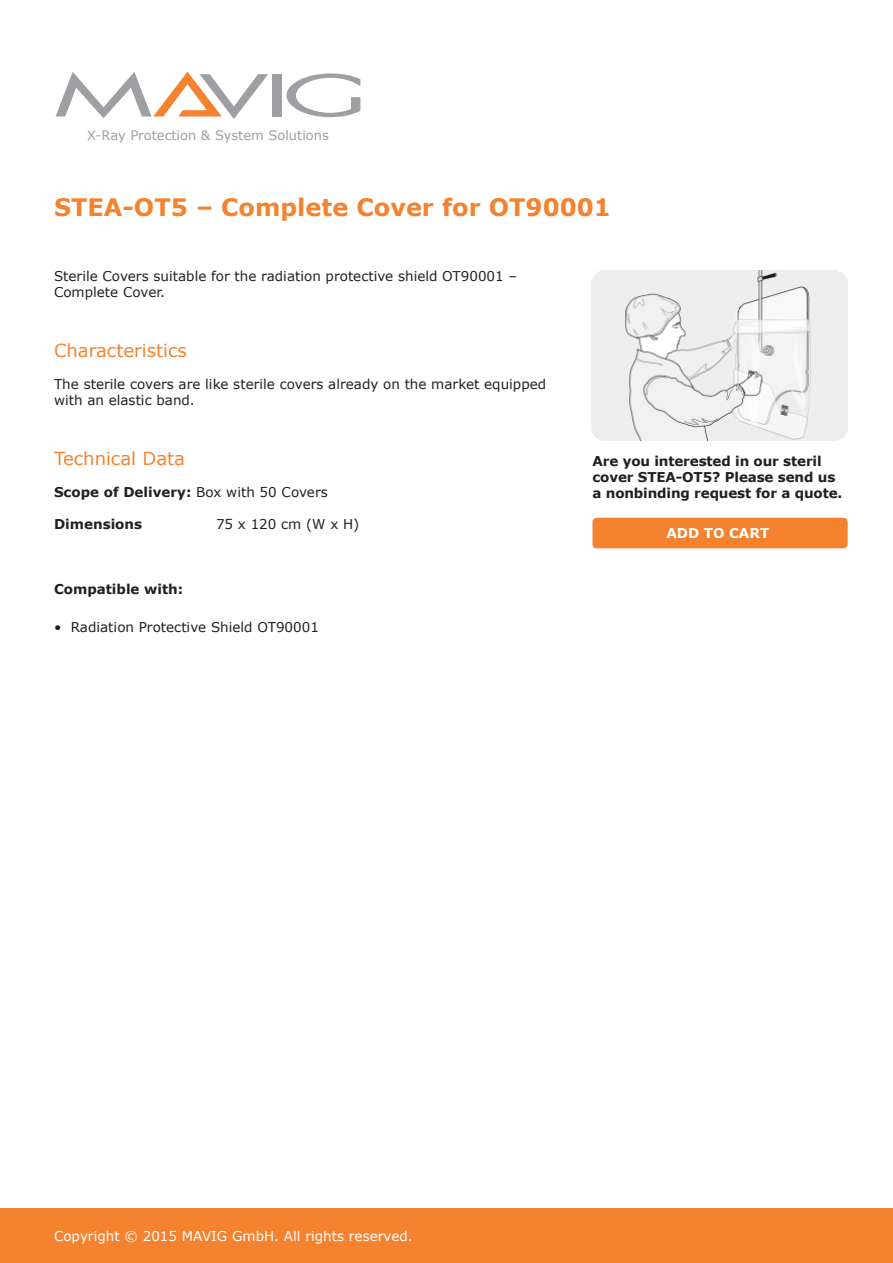
<style>
.page{position:relative;width:893px;height:1263px;background:#fff}
.page>*{position:absolute;margin:0;border:0;box-sizing:border-box;transform-origin:0 0}
.t1{font:700 24px "Verdana";color:#f5822e}
.t2{font:18px "Verdana";color:#f5822e}
.t3{font:13.5px/16.2px "Verdana";color:#231f20}
.t4{font:700 13.5px/16.2px "Verdana";letter-spacing:-.01em;color:#231f20}
.t5{font:13.5px "Verdana";color:#fff}
.t6{font:700 13.5px "Verdana";color:#fff}
.t7{font:13.05px "Verdana";color:#9d9fa2}
.s1{font-weight:400}
</style>
<div class="page">
<img style="left:591px;top:270px;width:256px;height:171px">
<div style="left:0;top:1209px;width:893px;height:54px;background:#f5822e"></div>
<div style="left:592px;top:518px;width:256px;height:30px;background:#f5822e;border-radius:4px"></div>
<div style="left:272px;top:74px;width:10px;height:42px;background:#9d9fa2"></div>
<svg style="left:287px;top:73px;width:73px;height:44px"></svg>
<svg style="left:56px;top:72px;width:212px;height:47px"></svg>
<p class="t7" style="left:87px;top:126px;width:243px">X-Ray Protection &amp; System Solutions</p>
<h1 class="t1" style="left:54px;top:190px;width:558px">STEA-OT5 – Complete Cover for OT90001</h1>
<p class="t3" style="left:54px;top:268px;width:465px">Sterile Covers suitable for the radiation protective shield OT90001 –<br>Complete Cover.</p>
<h2 class="t2" style="left:54px;top:338px;width:134px">Characteristics</h2>
<p class="t3" style="left:54px;top:376px;width:494px">The sterile covers are like sterile covers already on the market equipped with an elastic band.</p>
<h2 class="t2" style="left:54px;top:446px;width:133px">Technical Data</h2>
<p class="t4" style="left:54px;top:484px;width:275px">Scope of Delivery: <span class="s1">Box with 50 Covers</span></p>
<p class="t4" style="left:54px;top:516px;width:90px">Dimensions</p>
<p class="t3" style="left:216px;top:516px;width:145px">75 x 120 cm (W x H)</p>
<p class="t4" style="left:54px;top:581px;width:131px">Compatible with:</p>
<p class="t3" style="left:54px;top:619px;width:266px">• Radiation Protective Shield OT90001</p>
<p class="t4" style="left:592px;top:453px;width:251px">Are you interested in our steril cover STEA-OT5? Please send us a nonbinding request for a quote.</p>
<p class="t6" style="left:666px;top:524px;width:104px">ADD TO CART</p>
<p class="t5" style="left:54px;top:1227px;width:360px">Copyright © 2015 MAVIG GmbH. All rights reserved.</p>
</div>
